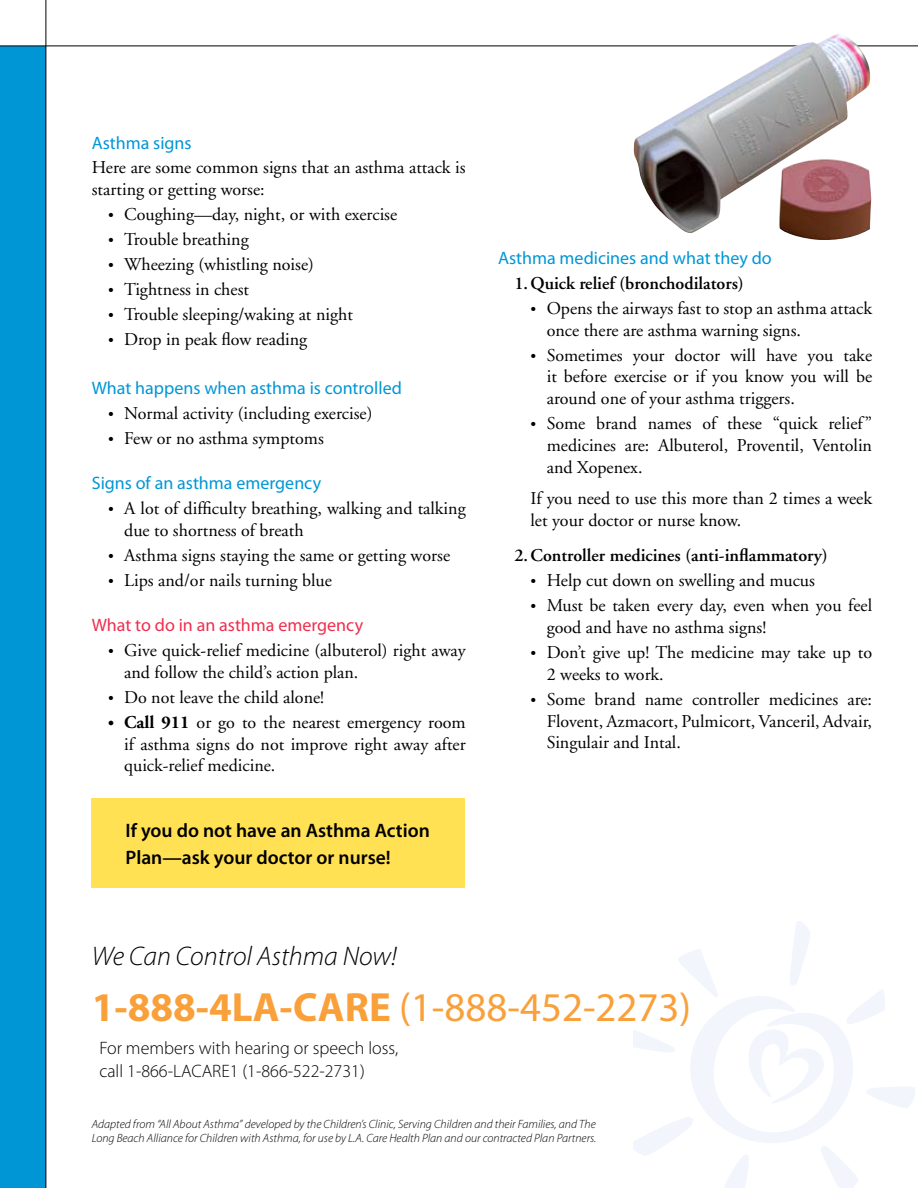
<style>
.page{position:relative;width:918px;height:1188px;background:#fff}
.page>*{position:absolute;margin:0;border:0;box-sizing:border-box;transform-origin:0 0}
.t1{font:40.95px "Myriad Pro";color:#f9a03a}
.t2{font:italic 300 27px "Myriad Pro";color:#000}
.t3{font:600 19.5px/27px "Myriad Pro";color:#000}
.t4{font:18px/21.8px "Adobe Garamond";color:#000}
.t5{font:18px "Myriad Pro";color:#0096d6}
.t6{font:600 18px "Adobe Garamond";color:#000}
.t7{font:300 18px/22.5px "Myriad Pro";color:#000}
.t8{font:18px "Myriad Pro";color:#ef2e4e}
.t9{font:15px/25px "Adobe Garamond";color:#000}
.t10{font:700 15px "Adobe Garamond";color:#000}
.t11{font:italic 300 12px/14.4px "Myriad Pro";color:#000}
.s1{font-weight:700}
</style>
<div class="page">
<div style="left:92px;top:798px;width:373px;height:90px;background:#ffe153"></div>
<svg style="left:633px;top:921px;width:282px;height:267px"></svg>
<div style="left:0;top:46px;width:46px;height:1142px;background:#0096d6"></div>
<hr style="left:46px;top:0;width:1px;height:1188px;background:#000">
<hr style="left:0;top:46px;width:918px;height:1px;background:#000">
<img style="left:633px;top:34px;width:240px;height:206px">
<p class="t5" style="left:92px;top:131px;width:101px">Asthma signs</p>
<p class="t4" style="left:92px;top:157px;width:375px">Here are some common signs that an asthma attack is starting or getting worse:</p>
<p class="t4" style="left:124px;top:202px;width:275px;line-height:25px">Coughing—day, night, or with exercise<br>Trouble breathing<br>Wheezing (whistling noise)<br>Tightness in chest<br>Trouble sleeping/waking at night<br>Drop in peak flow reading</p>
<p class="t5" style="left:92px;top:377px;width:312px">What happens when asthma is controlled</p>
<p class="t4" style="left:124px;top:401px;width:250px;line-height:25px">Normal activity (including exercise)<br>Few or no asthma symptoms</p>
<p class="t5" style="left:92px;top:472px;width:231px">Signs of an asthma emergency</p>
<p class="t4" style="left:124px;top:498px;width:343px">A lot of difficulty breathing, walking and talking due to shortness of breath</p>
<p class="t4" style="left:124px;top:543px;width:327px;line-height:25px">Asthma signs staying the same or getting worse<br>Lips and/or nails turning blue</p>
<p class="t8" style="left:92px;top:614px;width:273px">What to do in an asthma emergency</p>
<p class="t4" style="left:124px;top:640px;width:343px">Give quick-relief medicine (albuterol) right away and follow the child’s action plan.</p>
<p class="t4" style="left:124px;top:685px;width:343px;line-height:25px">Do not leave the child alone!<br><span class="s1">Call 911</span> or go to the nearest emergency room</p>
<p class="t4" style="left:124px;top:733px;width:343px">if asthma signs do not improve right away after quick-relief medicine.</p>
<p class="t9" style="left:108px;top:203px;width:7px;text-align:justify">• • • • • •</p>
<p class="t9" style="left:108px;top:402px;width:7px">• •</p>
<p class="t9" style="left:108px;top:497px;width:7px">•</p>
<p class="t9" style="left:108px;top:544px;width:7px">• •</p>
<p class="t9" style="left:108px;top:639px;width:7px">•</p>
<p class="t9" style="left:108px;top:686px;width:7px">•</p>
<p class="t10" style="left:108px;top:715px;width:7px">•</p>
<p class="t3" style="left:126px;top:816px;width:306px">If you do not have an Asthma Action<br>Plan—ask your doctor or nurse!</p>
<h2 class="t2" style="left:92px;top:940px;width:307px">We Can Control Asthma Now!</h2>
<p class="t5" style="left:498px;top:247px;width:275px">Asthma medicines and what they do</p>
<p class="t6" style="left:514px;top:273px;width:231px">1.Quick relief (bronchodilators)</p>
<p class="t4" style="left:547px;top:298px;width:327px">Opens the airways fast to stop an asthma attack once there are asthma warning signs.</p>
<p class="t4" style="left:547px;top:345px;width:327px;text-align:justify">Sometimes your doctor will have you take it before exercise or if you know you will be around one of your asthma triggers.</p>
<p class="t4" style="left:547px;top:413px;width:327px;text-align:justify">Some brand names of these “quick relief” medicines are: Albuterol, Proventil, Ventolin and Xopenex.</p>
<p class="t4" style="left:531px;top:488px;width:343px">If you need to use this more than 2 times a week let your doctor or nurse know.</p>
<p class="t6" style="left:514px;top:546px;width:315px">2.Controller medicines (anti-inflammatory)</p>
<p class="t4" style="left:547px;top:569px;width:327px;line-height:25px">Help cut down on swelling and mucus<br>Must be taken every day, even when you feel</p>
<p class="t4" style="left:547px;top:615px;width:327px;line-height:25px">good and have no asthma signs!<br>Don’t give up! The medicine may take up to</p>
<p class="t4" style="left:547px;top:662px;width:327px;line-height:25px">2 weeks to work.<br>Some brand name controller medicines are:</p>
<p class="t4" style="left:547px;top:711px;width:327px">Flovent, Azmacort, Pulmicort, Vanceril, Advair,<br>Singulair and Intal.</p>
<p class="t9" style="left:531px;top:297px;width:7px">•</p>
<p class="t9" style="left:531px;top:344px;width:7px">•</p>
<p class="t9" style="left:531px;top:412px;width:7px">•</p>
<p class="t9" style="left:531px;top:570px;width:7px">• •</p>
<p class="t9" style="left:531px;top:641px;width:7px">•</p>
<p class="t9" style="left:531px;top:688px;width:7px">•</p>
<h1 class="t1" style="left:92px;top:982px;width:601px"><span class="s1">1-888-4LA-CARE</span> (1-888-452-2273)</h1>
<p class="t7" style="left:99px;top:1037px;width:300px">For members with hearing or speech loss, call 1-866-LACARE1 (1-866-522-2731)</p>
<p class="t11" style="left:92px;top:1116px;width:506px">Adapted from “All About Asthma” developed by the Children’s Clinic, Serving Children and their Families, and The<br>Long Beach Alliance for Children with Asthma, for use by L.A. Care Health Plan and our contracted Plan Partners.</p>
</div>
